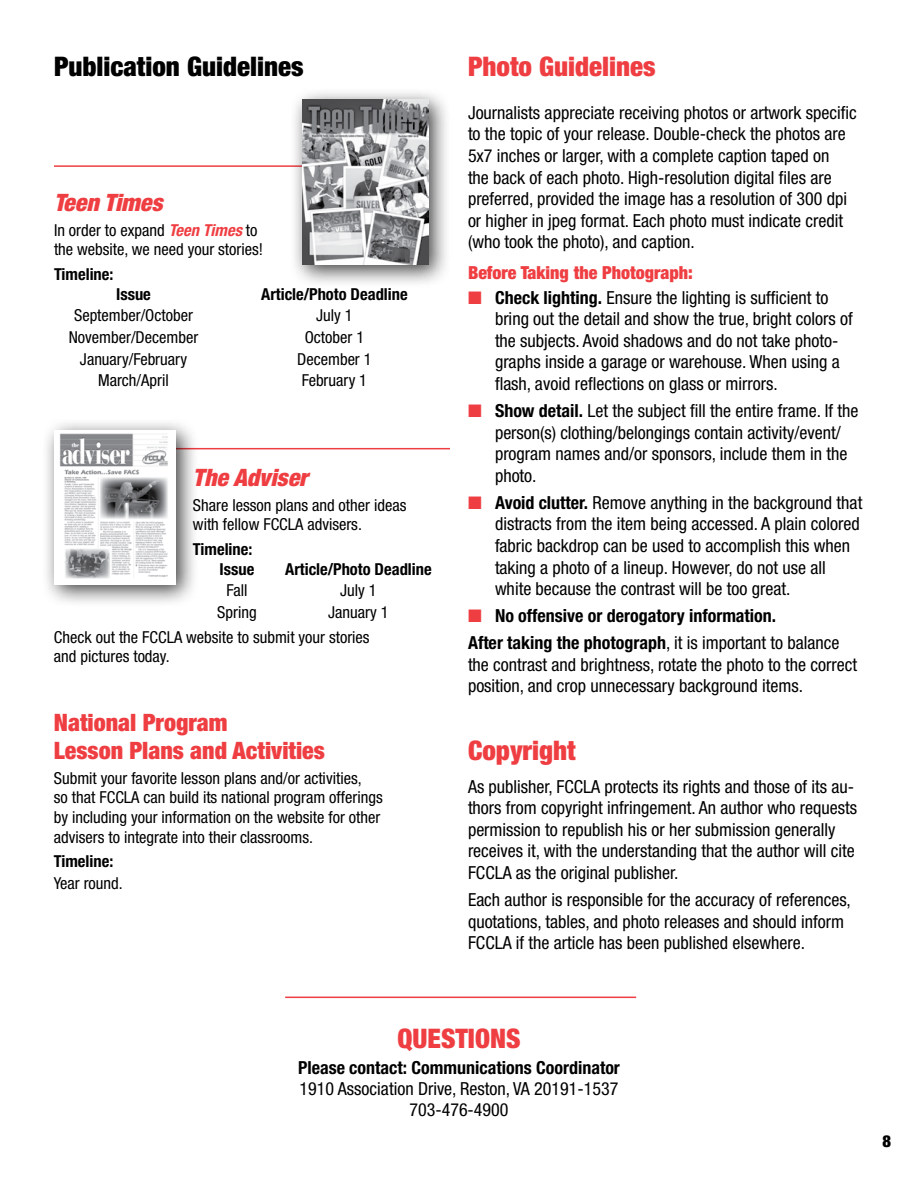
<style>
.page{position:relative;width:918px;height:1188px;background:#fff}
.page>*{position:absolute;margin:0;border:0;box-sizing:border-box;transform-origin:0 0}
.t1{font:900 condensed 27px "Helvetica Neue";color:#ef3e42}
.t2{font:900 condensed 27px "Helvetica Neue";color:#000}
.t3{font:900 condensed 24px/28.5px "Helvetica Neue";color:#ef3e42}
.t4{font:italic 900 condensed 24px "Helvetica Neue";color:#ef3e42}
.t5{font:condensed 18px/21.6px "Helvetica Neue";color:#000}
.t6{font:700 condensed 18px/27px "Helvetica Neue";color:#000}
.t7{font:900 condensed 18px "Helvetica Neue";color:#ef3e42}
.t8{font:condensed 16.5px/19.5px "Helvetica Neue";color:#000}
.t9{font:700 condensed 16.5px/19.5px "Helvetica Neue";color:#000;text-align:right}
.t10{font:900 condensed 16.5px "Helvetica Neue";color:#000}
.s1{font-weight:700;font-style:italic;color:#ef3e42}
.s2{color:#ef3e42}
.s3{font-weight:700}
.s4{font-weight:400}
</style>
<div class="page">
<hr style="left:54px;top:165px;width:297px;height:2px;background:#ef3e42">
<div style="left:289px;top:86px;width:170px;height:209px;background:#000;opacity:.75"></div>
<img style="left:302px;top:100px;width:126px;height:165px">
<hr style="left:285px;top:997px;width:351px;height:1px;background:#ef3e42">
<hr style="left:153px;top:448px;width:297px;height:1px;background:#ef3e42">
<div style="left:40px;top:417px;width:167px;height:203px;background:#000;opacity:.75"></div>
<img style="left:54px;top:431px;width:122px;height:153px">
<h1 class="t2" style="left:54px;top:50px;width:251px">Publication Guidelines</h1>
<h2 class="t4" style="left:54px;top:187px;width:110px">Teen Times</h2>
<p class="t8" style="left:54px;top:220px;width:211px">In order to expand <span class="s1">Teen Times</span> to the website, we need your stories!</p>
<p class="t9" style="left:54px;top:264px;width:61px">Timeline:</p>
<p class="t9" style="left:116px;top:284px;width:36px">Issue</p>
<p class="t9" style="left:261px;top:284px;width:148px">Article/Photo Deadline</p>
<p class="t8" style="left:74px;top:306px;width:120px">September/October</p>
<p class="t8" style="left:316px;top:306px;width:38px">July 1</p>
<p class="t8" style="left:69px;top:327px;width:131px">November/December</p>
<p class="t8" style="left:305px;top:327px;width:61px">October 1</p>
<p class="t8" style="left:80px;top:349px;width:109px">January/February</p>
<p class="t8" style="left:297px;top:349px;width:76px">December 1</p>
<p class="t8" style="left:98px;top:371px;width:72px">March/April</p>
<p class="t8" style="left:302px;top:371px;width:67px">February 1</p>
<h2 class="t4" style="left:193px;top:463px;width:116px">The Adviser</h2>
<p class="t8" style="left:193px;top:495px;width:215px">Share lesson plans and other ideas with fellow FCCLA advisers.</p>
<p class="t9" style="left:193px;top:539px;width:63px">Timeline:<br>Issue</p>
<p class="t9" style="left:285px;top:559px;width:148px">Article/Photo Deadline</p>
<p class="t8" style="left:226px;top:581px;width:23px">Fall</p>
<p class="t8" style="left:340px;top:581px;width:38px">July 1</p>
<p class="t8" style="left:217px;top:602px;width:41px">Spring</p>
<p class="t8" style="left:54px;top:600px;width:336px;line-height:24.9px;text-indent:274px">January 1<br>Check out the FCCLA website to submit your stories</p>
<p class="t8" style="left:54px;top:647px;width:117px">and pictures today.</p>
<h2 class="t3" style="left:54px;top:707px;width:273px">National Program<br>Lesson Plans and Activities</h2>
<p class="t8" style="left:54px;top:768px;width:330px">Submit your favorite lesson plans and/or activities,<br>so that FCCLA can build its national program offerings by including your information on the website for other advisers to integrate into their classrooms.</p>
<p class="t9" style="left:54px;top:852px;width:61px">Timeline:</p>
<p class="t8" style="left:54px;top:873px;width:70px">Year round.</p>
<h1 class="t1" style="left:468px;top:50px;width:189px">Photo Guidelines</h1>
<p class="t5" style="left:468px;top:102px;width:390px">Journalists appreciate receiving photos or artwork specific to the topic of your release. Double-check the photos are 5x7 inches or larger, with a complete caption taped on<br>the back of each photo. High-resolution digital files are preferred, provided the image has a resolution of 300 dpi or higher in jpeg format. Each photo must indicate credit (who took the photo), and caption.</p>
<p class="t7" style="left:468px;top:261px;width:226px">Before Taking the Photograph:</p>
<p class="t5" style="left:495px;top:286px;width:359px;text-indent:-27px"><span class="s2">■</span> <span class="s3">Check lighting.</span> Ensure the lighting is sufficient to bring out the detail and show the true, bright colors of the subjects. Avoid shadows and do not take photo&shy;graphs inside a garage or warehouse. When using a flash, avoid reflections on glass or mirrors.</p>
<p class="t5" style="left:495px;top:400px;width:365px;text-indent:-27px"><span class="s2">■</span> <span class="s3">Show detail.</span> Let the subject fill the entire frame. If the person(s) clothing/belongings contain activity/event/ program names and/or sponsors, include them in the photo.</p>
<p class="t5" style="left:495px;top:491px;width:369px;text-indent:-27px"><span class="s2">■</span> <span class="s3">Avoid clutter.</span> Remove anything in the background that distracts from the item being accessed. A plain colored fabric backdrop can be used to accomplish this when taking a photo of a lineup. However, do not use all white because the contrast will be too great.</p>
<p class="t6" style="left:468px;top:602px;width:373px"><span class="s2">■</span> No offensive or derogatory information.<br>After taking the photograph<span class="s4">, it is important to balance</span></p>
<p class="t5" style="left:468px;top:653px;width:391px">the contrast and brightness, rotate the photo to the correct position, and crop unnecessary background items.</p>
<h1 class="t1" style="left:468px;top:734px;width:109px">Copyright</h1>
<p class="t5" style="left:468px;top:775px;width:391px">As publisher, FCCLA protects its rights and those of its au&shy;thors from copyright infringement. An author who requests permission to republish his or her submission generally receives it, with the understanding that the author will cite FCCLA as the original publisher.</p>
<p class="t5" style="left:468px;top:889px;width:384px">Each author is responsible for the accuracy of references, quotations, tables, and photo releases and should inform<br>FCCLA if the article has been published elsewhere.</p>
<h1 class="t1" style="left:397px;top:1022px;width:125px">QUESTIONS</h1>
<p class="t6" style="left:298px;top:1054px;width:323px">Please contact: Communications Coordinator</p>
<p class="t5" style="left:300px;top:1078px;width:320px;line-height:21px;text-align:center">1910 Association Drive, Reston, VA 20191-1537<br>703-476-4900</p>
<p class="t10" style="left:882px;top:1131px;width:10px">8</p>
</div>
